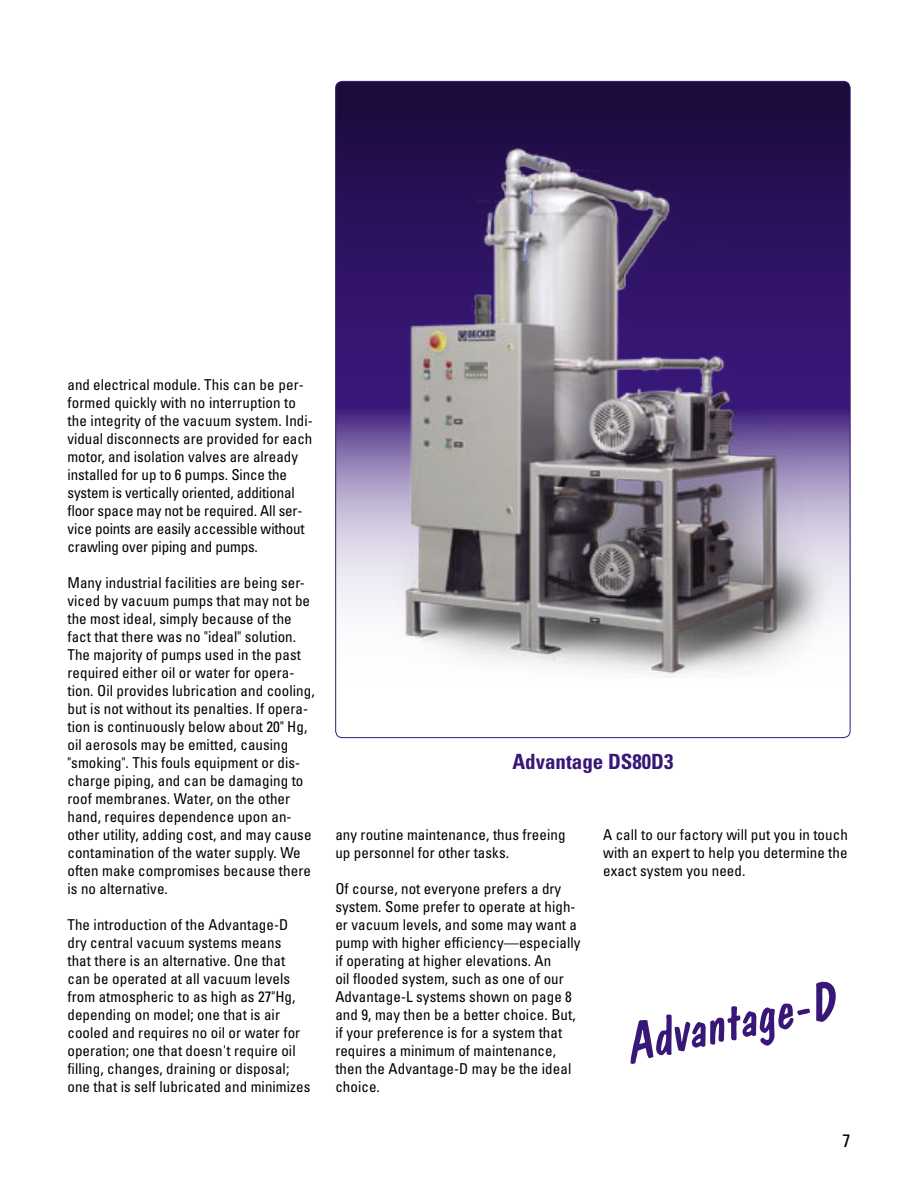
<style>
.page{position:relative;width:918px;height:1188px;background:#fff}
.page>*{position:absolute;margin:0;border:0;box-sizing:border-box;transform-origin:0 0}
.t1{font:italic 54px "Don Casual";color:#381778}
.t2{font:700 condensed 21px "Univers LT";color:#381778}
.t3{font:condensed 18px "Univers LT";color:#000}
.t4{font:condensed 15px/18px "Univers LT";letter-spacing:.005em;color:#000}
</style>
<div class="page">
<svg style="left:335px;top:81px;width:516px;height:657px"></svg>
<img style="left:387px;top:145px;width:450px;height:532px">
<p class="t4" style="left:68px;top:375px;width:247px">and electrical module. This can be per&shy;formed quickly with no interruption to the integrity of the vacuum system. Indi&shy;vidual disconnects are provided for each motor, and isolation valves are already installed for up to 6 pumps. Since the system is vertically oriented, additional floor space may not be required. All ser&shy;vice points are easily accessible without crawling over piping and pumps.</p>
<p class="t4" style="left:68px;top:573px;width:249px">Many industrial facilities are being ser&shy;viced by vacuum pumps that may not be the most ideal, simply because of the fact that there was no "ideal" solution.<br>The majority of pumps used in the past required either oil or water for opera&shy;tion. Oil provides lubrication and cooling, but is not without its penalties. If opera&shy;tion is continuously below about 20" Hg, oil aerosols may be emitted, causing "smoking". This fouls equipment or dis&shy;charge piping, and can be damaging to roof membranes. Water, on the other hand, requires dependence upon an&shy;other utility, adding cost, and may cause contamination of the water supply. We often make compromises because there is no alternative.</p>
<p class="t4" style="left:68px;top:915px;width:244px">The introduction of the Advantage-D dry central vacuum systems means<br>that there is an alternative. One that can be operated at all vacuum levels from atmospheric to as high as 27"Hg, depending on model; one that is air cooled and requires no oil or water for operation; one that doesn't require oil filling, changes, draining or disposal; one that is self lubricated and minimizes</p>
<p class="t2" style="left:512px;top:748px;width:162px">Advantage DS80D3</p>
<p class="t4" style="left:335px;top:825px;width:232px">any routine maintenance, thus freeing up personnel for other tasks.</p>
<p class="t4" style="left:335px;top:879px;width:247px">Of course, not everyone prefers a dry system. Some prefer to operate at high&shy;er vacuum levels, and some may want a pump with higher efficiency—especially if operating at higher elevations. An<br>oil flooded system, such as one of our Advantage-L systems shown on page 8 and 9, may then be a better choice. But, if your preference is for a system that requires a minimum of maintenance, then the Advantage-D may be the ideal choice.</p>
<p class="t4" style="left:603px;top:825px;width:246px;text-align:justify">A call to our factory will put you in touch with an expert to help you determine the exact system you need.</p>
<p class="t1" style="left:619px;top:1012px;width:214px;rotate:-12deg">Advantage-D</p>
<p class="t3" style="left:843px;top:1130px;width:9px">7</p>
</div>
